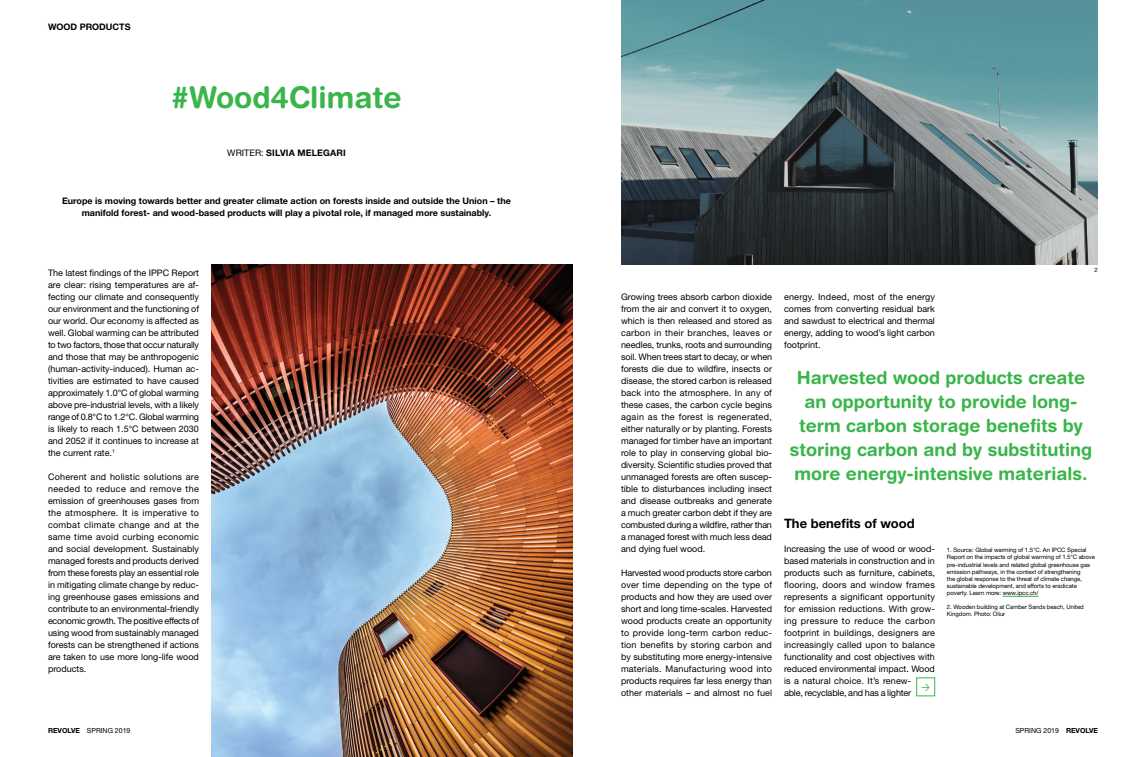
<style>
.page{position:relative;width:1146px;height:757px;background:#fff}
.page>*{position:absolute;margin:0;border:0;box-sizing:border-box;transform-origin:0 0}
.t1{font:700 30px "Helvetica Rounded LT Std";color:#39b54a}
.t2{font:700 18px/24px "Helvetica Rounded LT Std";color:#39b54a;text-align:center}
.t3{font:700 13px "Helvetica Neue LT Std";color:#000}
.t4{font:9px/12px "Helvetica Neue LT Std";color:#000;text-align:justify}
.t5{font:700 9px/12px "Helvetica Neue LT Std";color:#000;text-align:center}
.t6{font:7px "Helvetica Neue LT Std";color:#000}
.t7{font:6px/7.2px "Helvetica Neue LT Std";letter-spacing:-.01em;color:#000}
.s1{font-weight:400}
.s2{font-weight:700}
</style>
<div class="page">
<hr style="left:1002px;top:596px;width:36px;height:1px;background:#39b54a">
<img style="left:211px;top:264px;width:362px;height:493px">
<img style="left:621px;top:0;width:476px;height:264px">
<p class="t5" style="left:48px;top:21px;width:84px">WOOD PRODUCTS</p>
<h1 class="t1" style="left:171px;top:79px;width:232px">#Wood4Climate</h1>
<p class="t5" style="left:227px;top:147px;width:120px"><span class="s1">WRITER:</span> SILVIA MELEGARI</p>
<p class="t5" style="left:62px;top:195px;width:450px">Europe is moving towards better and greater climate action on forests inside and outside the Union – the manifold forest- and wood-based products will play a pivotal role, if managed more sustainably.</p>
<p class="t4" style="left:48px;top:267px;width:152px">The latest findings of the IPPC Report are clear: rising temperatures are af&shy;fecting our climate and consequently our environment and the functioning of our world. Our economy is affected as well. Global warming can be attributed to two factors, those that occur naturally and those that may be anthropogenic (human-activity-induced). Human ac&shy;tivities are estimated to have caused approximately 1.0°C of global warming above pre-industrial levels, with a likely range of 0.8°C to 1.2°C. Global warming is likely to reach 1.5°C between 2030 and 2052 if it continues to increase at the current rate.<sup>1</sup></p>
<p class="t4" style="left:48px;top:471px;width:152px">Coherent and holistic solutions are needed to reduce and remove the emission of greenhouses gases from the atmosphere. It is imperative to combat climate change and at the same time avoid curbing economic and social development. Sustainably managed forests and products derived from these forests play an essential role in mitigating climate change by reduc&shy;ing greenhouse gases emissions and contribute to an environmental-friendly economic growth. The positive effects of using wood from sustainably managed forests can be strengthened if actions are taken to use more long-life wood products.</p>
<p class="t4" style="left:621px;top:291px;width:152px">Growing trees absorb carbon dioxide from the air and convert it to oxygen, which is then released and stored as carbon in their branches, leaves or needles, trunks, roots and surrounding soil. When trees start to decay, or when forests die due to wildfire, insects or disease, the stored carbon is released back into the atmosphere. In any of these cases, the carbon cycle begins again as the forest is regenerated, either naturally or by planting. Forests managed for timber have an important role to play in conserving global bio&shy;diversity. Scientific studies proved that unmanaged forests are often suscep&shy;tible to disturbances including insect and disease outbreaks and generate a much greater carbon debt if they are combusted during a wildfire, rather than a managed forest with much less dead and dying fuel wood.</p>
<p class="t4" style="left:621px;top:567px;width:152px">Harvested wood products store carbon over time depending on the type of products and how they are used over short and long time-scales. Harvested wood products create an opportunity to provide long-term carbon reduc&shy;tion benefits by storing carbon and by substituting more energy-intensive materials. Manufacturing wood into products requires far less energy than other materials – and almost no fuel</p>
<p class="t4" style="left:783px;top:291px;width:152px">energy. Indeed, most of the energy comes from converting residual bark and sawdust to electrical and thermal energy, adding to wood’s light carbon footprint.</p>
<p class="t7" style="left:1094px;top:266px;width:5px">2</p>
<h2 class="t2" style="left:789px;top:365px;width:304px">Harvested wood products create an opportunity to provide long&shy;term carbon storage benefits by storing carbon and by substituting more energy-intensive materials.</h2>
<h3 class="t3" style="left:783px;top:515px;width:132px">The benefits of wood</h3>
<p class="t4" style="left:783px;top:543px;width:152px;text-align:left">Increasing the use of wood or wood&shy;based materials in construction and in products such as furniture, cabinets, flooring, doors and window frames represents a significant opportunity for emission reductions. With grow&shy;ing pressure to reduce the carbon footprint in buildings, designers are increasingly called upon to balance functionality and cost objectives with reduced environmental impact. Wood is a natural choice. It’s renew-<br>able, recyclable, and has a lighter</p>
<p class="t7" style="left:946px;top:546px;width:149px">1. Source: Global warming of 1.5°C. An IPCC Special Report on the impacts of global warming of 1.5°C above pre-industrial levels and related global greenhouse gas emission pathways, in the context of strengthening<br>the global response to the threat of climate change, sustainable development, and efforts to eradicate poverty. Learn more: www.ipcc.ch/</p>
<p class="t7" style="left:946px;top:603px;width:138px">2. Wooden building at Camber Sands beach, United<br>Kingdom. Photo: Oliur</p>
<p class="t6" style="left:48px;top:726px;width:84px"><span class="s2">REVOLVE</span> SPRING 2019</p>
<p class="t6" style="left:1015px;top:726px;width:84px">SPRING 2019 <span class="s2">REVOLVE</span></p>
</div>
